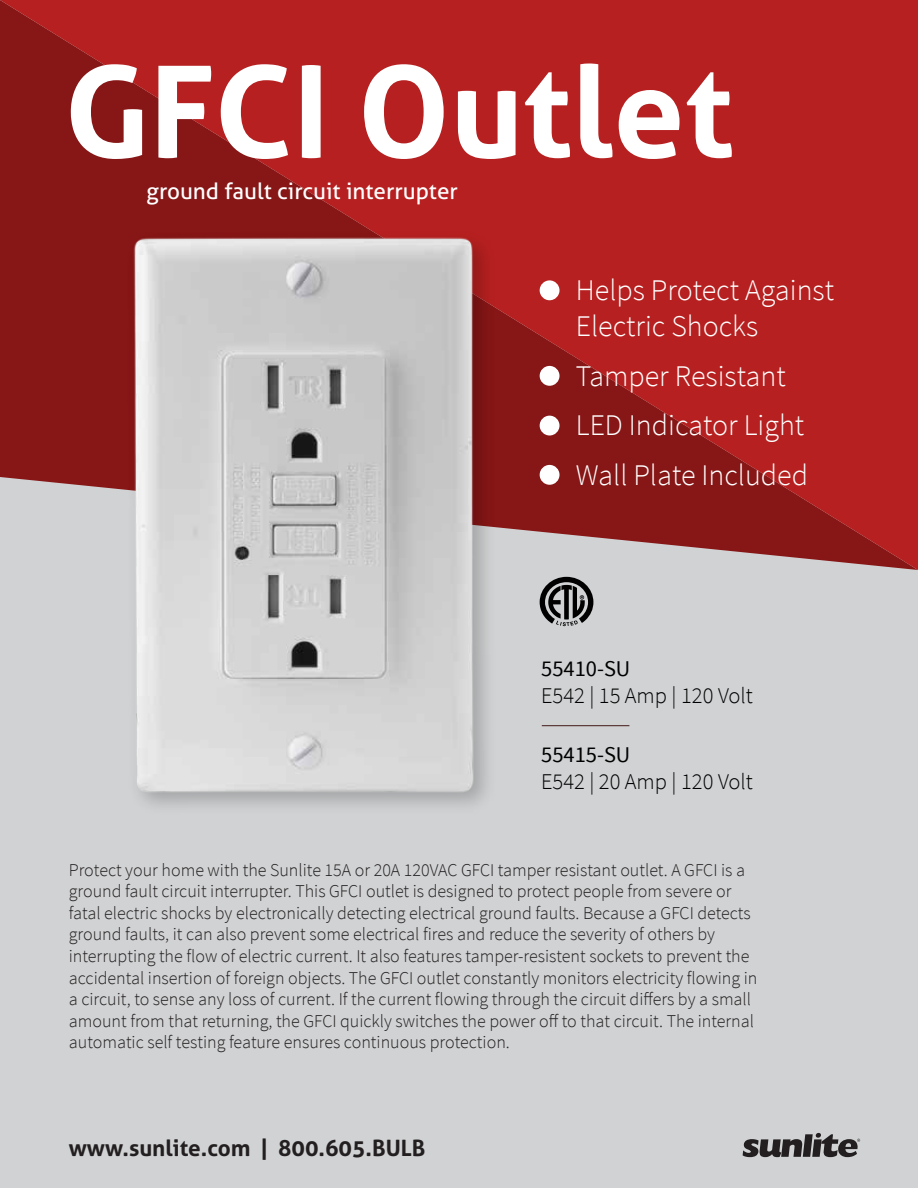
<style>
.page{position:relative;width:918px;height:1188px;background:#d0d2d3}
.page>*{position:absolute;margin:0;border:0;box-sizing:border-box;transform-origin:0 0}
.t1{font:700 127.5px "Aller";color:#fff}
.t2{font:300 30px/49.5px "Source Sans Pro";color:#fff}
.t3{font:300 22.5px "Source Sans Pro";color:#000}
.t4{font:22.5px "Aller";color:#fff}
.t5{font:700 22.5px "Aller";color:#231f20}
.t6{font:22.5px "Source Sans Pro";color:#000}
.t7{font:300 18px/21.6px "Source Sans Pro";color:#231f20}
</style>
<div class="page">
<svg style="left:589px;top:588px;width:4px;height:28px"></svg>
<svg style="left:743px;top:1133px;width:117px;height:24px"></svg>
<hr style="left:542px;top:725px;width:87px;height:1px;background:#441a1a">
<svg style="left:0;top:0;width:918px;height:570px;background:#ac2121"></svg>
<img style="left:120px;top:223px;width:383px;height:582px">
<img style="left:19px;top:230px;width:570px;height:570px">
<div style="left:540px;top:280px;width:20px;height:20px;background:#fff;border-radius:50%"></div>
<div style="left:540px;top:366px;width:20px;height:20px;background:#fff;border-radius:50%"></div>
<div style="left:540px;top:416px;width:20px;height:20px;background:#fff;border-radius:50%"></div>
<div style="left:540px;top:465px;width:20px;height:20px;background:#fff;border-radius:50%"></div>
<h1 class="t1" style="left:64px;top:34px;width:671px">GFCI Outlet</h1>
<p class="t4" style="left:147px;top:177px;width:313px">ground fault circuit interrupter</p>
<h2 class="t2" style="left:576px;top:273px;width:260px;line-height:36px">Helps Protect Against<br>Electric Shocks</h2>
<h2 class="t2" style="left:576px;top:351px;width:234px">Tamper Resistant<br>LED Indicator Light<br>Wall Plate Included</h2>
<p class="t6" style="left:541px;top:655px;width:91px">55410-SU</p>
<p class="t3" style="left:541px;top:682px;width:213px">E542 | 15 Amp | 120 Volt</p>
<p class="t6" style="left:541px;top:740px;width:91px">55415-SU</p>
<p class="t3" style="left:541px;top:768px;width:213px">E542 | 20 Amp | 120 Volt</p>
<p class="t7" style="left:69px;top:859px;width:690px">Protect your home with the Sunlite 15A or 20A 120VAC GFCI tamper resistant outlet. A GFCI is a ground fault circuit interrupter. This GFCI outlet is designed to protect people from severe or fatal electric shocks by electronically detecting electrical ground faults. Because a GFCI detects ground faults, it can also prevent some electrical fires and reduce the severity of others by interrupting the flow of electric current. It also features tamper-resistent sockets to prevent the accidental insertion of foreign objects. The GFCI outlet constantly monitors electricity flowing in a circuit, to sense any loss of current. If the current flowing through the circuit differs by a small amount from that returning, the GFCI quickly switches the power off to that circuit. The internal automatic self testing feature ensures continuous protection.</p>
<p class="t5" style="left:69px;top:1134px;width:358px">www.sunlite.com | 800.605.BULB</p>
</div>
